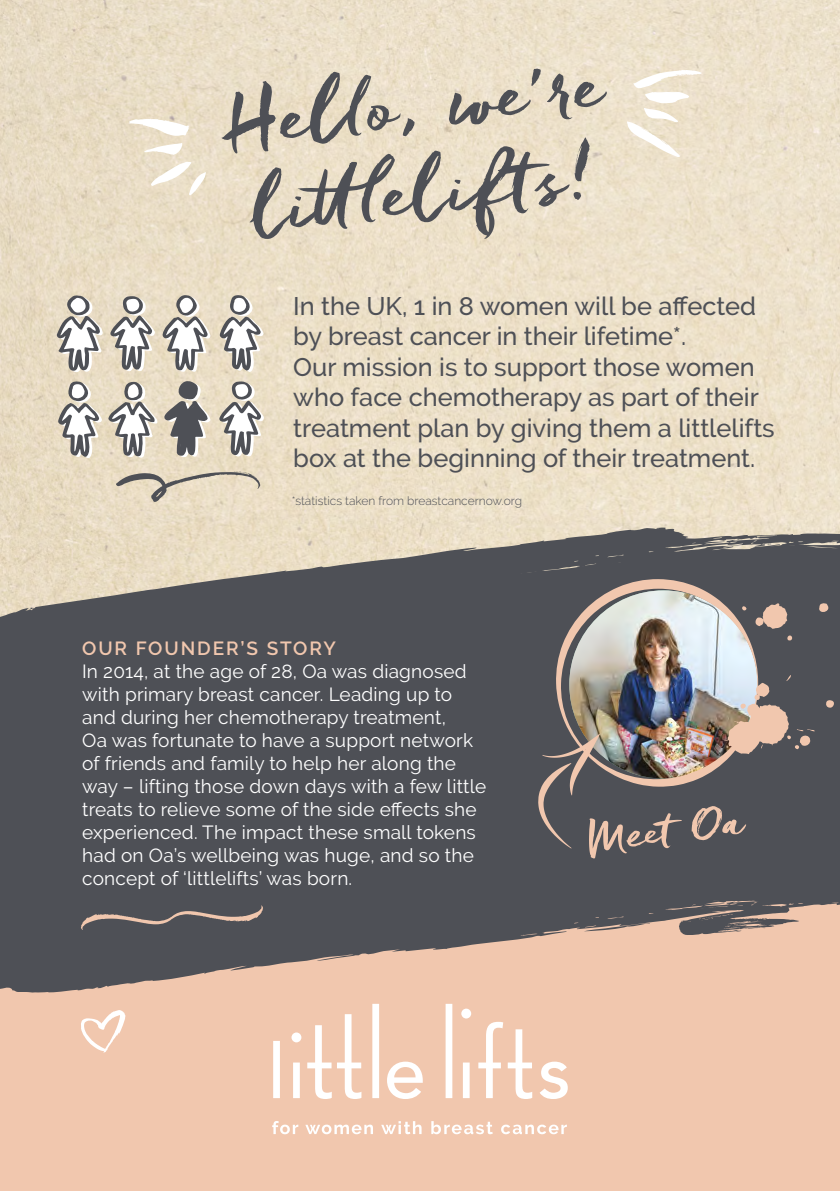
<style>
.page{position:relative;width:840px;height:1191px;background:#fff}
.page>*{position:absolute;margin:0;border:0;box-sizing:border-box;transform-origin:0 0}
.t1{font:80.4px/87.4px "Freeland";color:#4e5056}
.t2{font:500 25.4px/30.4px "Raleway";color:#4e5056}
.t3{font:19px/23px "Raleway";letter-spacing:.01em;color:#fff}
.t4{font:600 19px "Raleway";letter-spacing:.1em;color:#f1c7ae}
.t5{font:300 12px "Raleway";color:#4e5056}
</style>
<div class="page">
<img style="left:0;top:0;width:839px;height:527px">
<div style="left:0;top:992px;width:839px;height:199px;background:#f1c7ae"></div>
<svg style="left:0;top:527px;width:839px;height:16px;background:#cec4b0"></svg>
<svg style="left:0;top:982px;width:839px;height:10px;background:#deb9a3"></svg>
<svg style="left:0;top:543px;width:839px;height:439px;background:#656364"></svg>
<svg style="left:691px;top:806px;width:54px;height:34px;background:#7f7470"></svg>
<svg style="left:537px;top:733px;width:144px;height:125px;background:#625f61"></svg>
<img style="left:555px;top:579px;width:202px;height:207px">
<svg style="left:110px;top:296px;width:45px;height:75px"></svg>
<svg style="left:219px;top:381px;width:45px;height:76px"></svg>
<svg style="left:162px;top:295px;width:49px;height:77px"></svg>
<svg style="left:56px;top:295px;width:47px;height:77px"></svg>
<svg style="left:108px;top:382px;width:49px;height:76px"></svg>
<svg style="left:164px;top:381px;width:46px;height:76px;background:#a29e95"></svg>
<svg style="left:58px;top:381px;width:44px;height:77px"></svg>
<svg style="left:219px;top:295px;width:45px;height:77px"></svg>
<svg style="left:116px;top:471px;width:144px;height:31px;background:#d2c7b4"></svg>
<svg style="left:626px;top:70px;width:75px;height:87px"></svg>
<svg style="left:129px;top:119px;width:77px;height:76px"></svg>
<svg style="left:81px;top:1010px;width:44px;height:42px"></svg>
<svg style="left:81px;top:905px;width:182px;height:25px;background:#676263"></svg>
<svg style="left:739px;top:588px;width:100px;height:54px;background:#636062"></svg>
<svg style="left:654px;top:905px;width:144px;height:30px;background:#8d7e78"></svg>
<svg style="left:724px;top:675px;width:109px;height:79px;background:#8f8581"></svg>
<svg style="left:273px;top:1003px;width:149px;height:96px"></svg>
<svg style="left:445px;top:1003px;width:122px;height:96px"></svg>
<svg style="left:272px;top:1121px;width:294px;height:13px"></svg>
<h1 class="t1" style="left:220px;top:74px;width:382px;rotate:-6deg">Hell o, we’re littl elifts!</h1>
<h2 class="t2" style="left:293px;top:291px;width:483px">In the UK, 1 in 8 women will be affected by breast cancer in their lifetime*.<br>Our mission is to support those women who face chemotherapy as part of their treatment plan by giving them a littlelifts box at the beginning of their treatment.</h2>
<p class="t5" style="left:291px;top:493px;width:232px">*statistics taken from breastcancernow.org</p>
<p class="t4" style="left:82px;top:637px;width:255px">OUR FOUNDER’S STORY</p>
<p class="t3" style="left:82px;top:660px;width:405px">In 2014, at the age of 28, Oa was diagnosed with primary breast cancer. Leading up to and during her chemotherapy treatment,<br>Oa was fortunate to have a support network of friends and family to help her along the way – lifting those down days with a few little treats to relieve some of the side effects she experienced. The impact these small tokens had on Oa’s wellbeing was huge, and so the concept of ‘littlelifts’ was born.</p>
</div>
